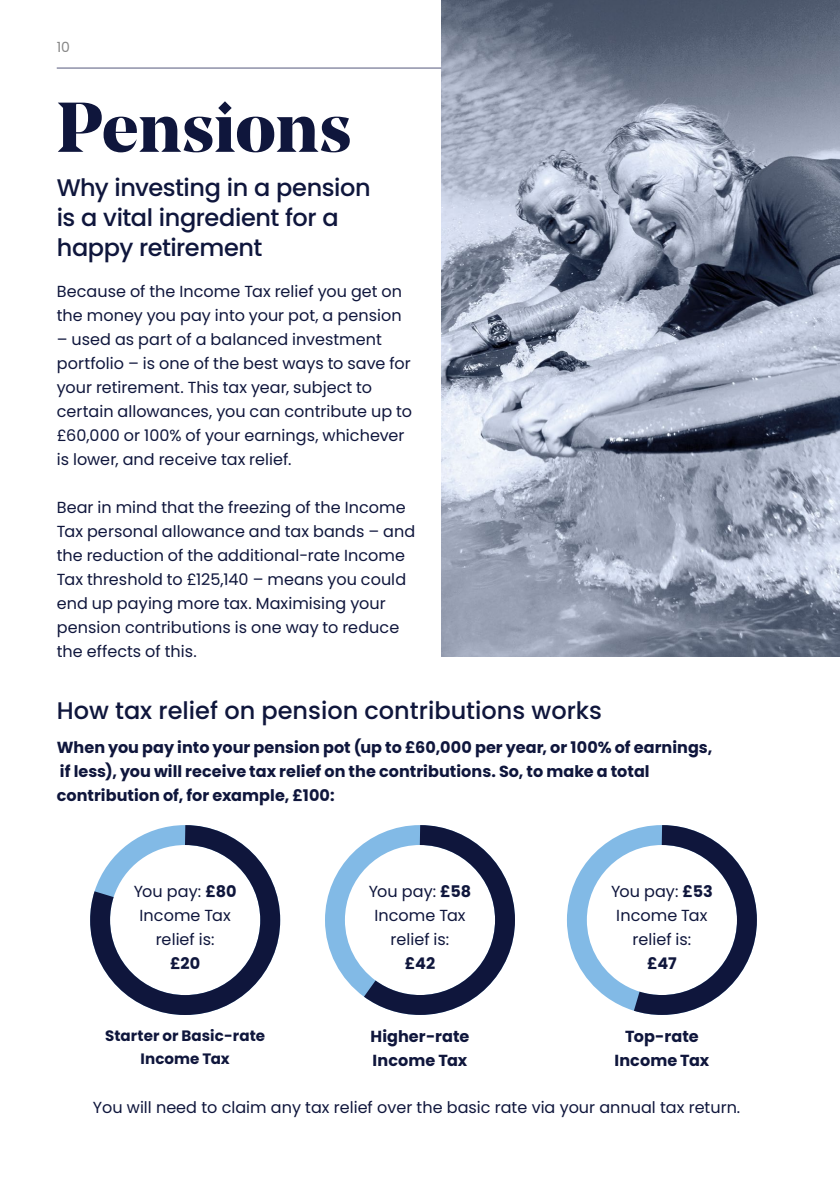
<style>
.page{position:relative;width:840px;height:1191px;background:#fff}
.page>*{position:absolute;margin:0;border:0;box-sizing:border-box;transform-origin:0 0}
.t1{font:700 70px "Noe Display SJP";letter-spacing:-.005em;color:#0f163c}
.t2{font:500 24px/30px "Poppins";letter-spacing:-.015em;color:#0f163c}
.t3{font:16px/24px "Poppins";letter-spacing:.005em;color:#0f163c}
.t4{font:700 16px/24px "Poppins";letter-spacing:.005em;color:#0f163c}
.t5{font:700 15px/22.6px "Poppins";letter-spacing:.005em;color:#0f163c;text-align:center}
.t6{font:14px "Poppins";color:#878787}
.s1{font-weight:700}
</style>
<div class="page">
<svg style="left:567px;top:840px;width:44px;height:160px"></svg>
<svg style="left:611px;top:825px;width:146px;height:190px"></svg>
<svg style="left:325px;top:866px;width:17px;height:108px"></svg>
<svg style="left:342px;top:825px;width:173px;height:190px"></svg>
<svg style="left:90px;top:825px;width:191px;height:190px"></svg>
<img style="left:441px;top:0;width:398px;height:657px">
<hr style="left:57px;top:68px;width:384px;height:1px;background:#55587c">
<p class="t6" style="left:57px;top:39px;width:15px">10</p>
<h1 class="t1" style="left:57px;top:80px;width:296px">Pensions</h1>
<h2 class="t2" style="left:57px;top:173px;width:315px">Why investing in a pension is a vital ingredient for a happy retirement</h2>
<p class="t3" style="left:57px;top:279px;width:347px">Because of the Income Tax relief you get on the money you pay into your pot, a pension</p>
<p class="t3" style="left:57px;top:327px;width:356px">– used as part of a balanced investment portfolio – is one of the best ways to save for your retirement. This tax year, subject to certain allowances, you can contribute up to £60,000 or 100% of your earnings, whichever is lower, and receive tax relief.</p>
<p class="t3" style="left:57px;top:495px;width:360px">Bear in mind that the freezing of the Income Tax personal allowance and tax bands – and the reduction of the additional-rate Income Tax threshold to £125,140 – means you could end up paying more tax. Maximising your pension contributions is one way to reduce the effects of this.</p>
<h2 class="t2" style="left:57px;top:695px;width:546px">How tax relief on pension contributions works</h2>
<p class="t4" style="left:57px;top:735px;width:657px">When you pay into your pension pot (up to £60,000 per year, or 100% of earnings, if less), you will receive tax relief on the contributions. So, to make a total contribution of, for example, £100:</p>
<p class="t3" style="left:134px;top:879px;width:104px;text-align:center">You pay: <span class="s1">£80<br></span>Income Tax relief is:</p>
<p class="t4" style="left:170px;top:951px;width:32px">£20</p>
<p class="t3" style="left:368px;top:879px;width:104px;text-align:center">You pay: <span class="s1">£58<br></span>Income Tax relief is:</p>
<p class="t4" style="left:404px;top:951px;width:32px">£42</p>
<p class="t3" style="left:610px;top:879px;width:103px;text-align:center">You pay: <span class="s1">£53<br></span>Income Tax relief is:</p>
<p class="t4" style="left:647px;top:951px;width:31px">£47</p>
<p class="t5" style="left:105px;top:1024px;width:161px">Starter or Basic-rate<br>Income Tax</p>
<p class="t4" style="left:370px;top:1024px;width:100px">Higher-rate<br>Income Tax</p>
<p class="t4" style="left:614px;top:1024px;width:96px;text-align:center">Top-rate<br>Income Tax</p>
<p class="t3" style="left:93px;top:1095px;width:648px">You will need to claim any tax relief over the basic rate via your annual tax return.</p>
</div>
